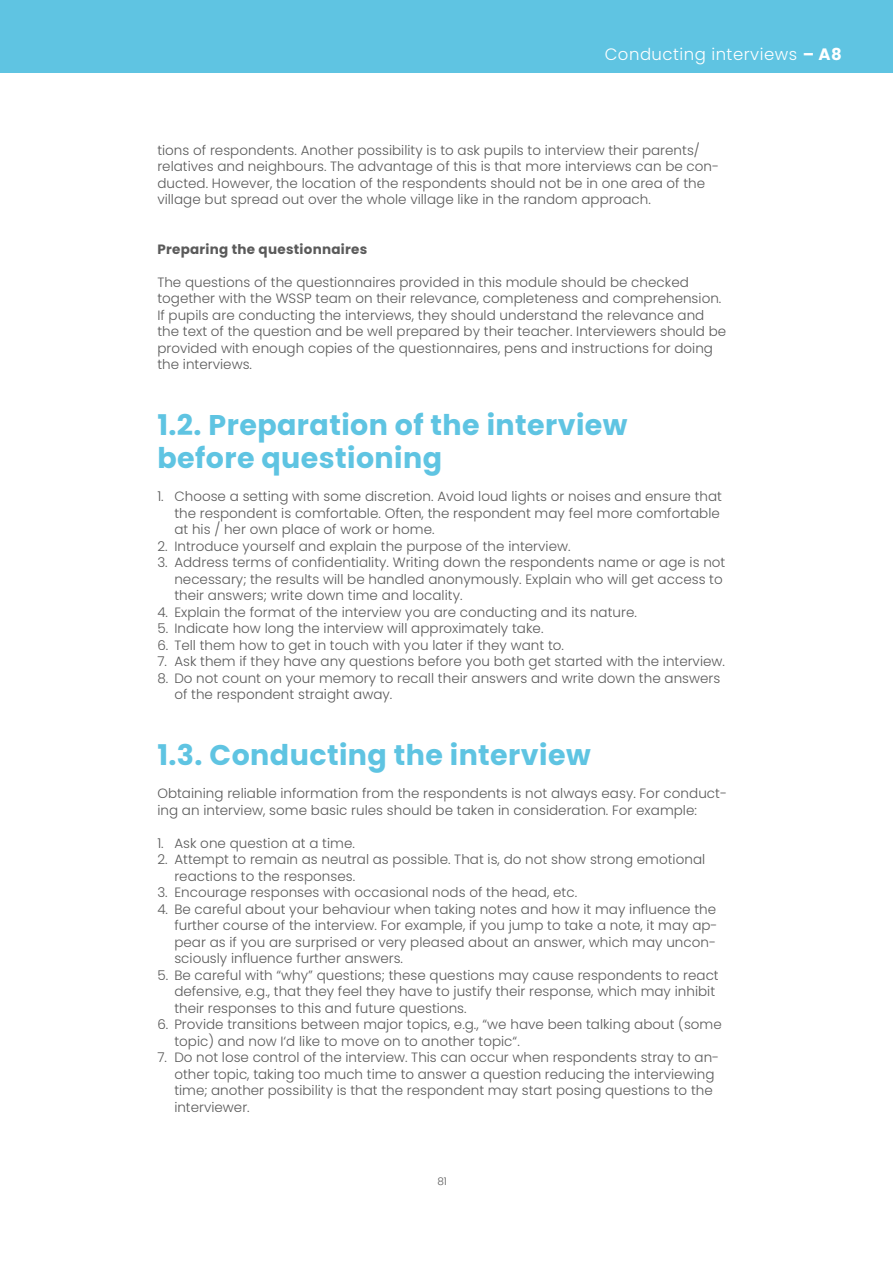
<style>
.page{position:relative;width:893px;height:1263px;background:#fff}
.page>*{position:absolute;margin:0;border:0;box-sizing:border-box;transform-origin:0 0}
.t1{font:700 28.5px/33px "Poppins";letter-spacing:.015em;color:#5fc4e2}
.t2{font:300 16.5px "Poppins";letter-spacing:.03em;color:#fff}
.t3{font:300 13.5px/16.5px "Poppins";color:#5a5a5a}
.t4{font:700 13.5px "Poppins";letter-spacing:.02em;color:#5a5a5a}
.t5{font:300 10.5px "Poppins";color:#5a5a5a}
.s1{font-weight:700}
</style>
<div class="page">
<div style="left:0;top:0;width:893px;height:72px;background:#5fc4e2"></div>
<p class="t2" style="left:605px;top:44px;width:239px">Conducting interviews <span class="s1">– A8</span></p>
<p class="t3" style="left:157px;top:142px;width:563px">tions of respondents. Another possibility is to ask pupils to interview their parents/ relatives and neighbours. The advantage of this is that more interviews can be con&shy;ducted. However, the location of the respondents should not be in one area of the village but spread out over the whole village like in the random approach.</p>
<p class="t4" style="left:157px;top:241px;width:211px">Preparing the questionnaires</p>
<p class="t3" style="left:157px;top:274px;width:570px">The questions of the questionnaires provided in this module should be checked together with the WSSP team on their relevance, completeness and comprehension.<br>If pupils are conducting the interviews, they should understand the relevance and the text of the question and be well prepared by their teacher. Interviewers should be provided with enough copies of the questionnaires, pens and instructions for doing the interviews.</p>
<h1 class="t1" style="left:157px;top:409px;width:472px">1.2. Preparation of the interview before questioning</h1>
<p class="t3" style="left:174px;top:488px;width:549px;text-indent:-17px">1. Choose a setting with some discretion. Avoid loud lights or noises and ensure that the respondent is comfortable. Often, the respondent may feel more comfortable at his / her own place of work or home.</p>
<p class="t3" style="left:157px;top:538px;width:415px">2. Introduce yourself and explain the purpose of the interview.</p>
<p class="t3" style="left:174px;top:554px;width:553px;text-indent:-17px">3. Address terms of confidentiality. Writing down the respondents name or age is not necessary; the results will be handled anonymously. Explain who will get access to their answers; write down time and locality.</p>
<p class="t3" style="left:157px;top:604px;width:481px">4. Explain the format of the interview you are conducting and its nature.</p>
<p class="t3" style="left:157px;top:620px;width:388px">5. Indicate how long the interview will approximately take.</p>
<p class="t3" style="left:157px;top:637px;width:408px">6. Tell them how to get in touch with you later if they want to.</p>
<p class="t3" style="left:157px;top:653px;width:569px">7. Ask them if they have any questions before you both get started with the interview.</p>
<p class="t3" style="left:174px;top:670px;width:548px;text-indent:-17px">8. Do not count on your memory to recall their answers and write down the answers of the respondent straight away.</p>
<h1 class="t1" style="left:157px;top:739px;width:435px">1.3. Conducting the interview</h1>
<p class="t3" style="left:157px;top:785px;width:571px">Obtaining reliable information from the respondents is not always easy. For conduct&shy;ing an interview, some basic rules should be taken in consideration. For example:</p>
<p class="t3" style="left:157px;top:835px;width:199px">1. Ask one question at a time.</p>
<p class="t3" style="left:174px;top:851px;width:532px;text-indent:-17px">2. Attempt to remain as neutral as possible. That is, do not show strong emotional reactions to the responses.</p>
<p class="t3" style="left:157px;top:884px;width:421px">3. Encourage responses with occasional nods of the head, etc.</p>
<p class="t3" style="left:174px;top:901px;width:545px;text-align:justify;text-indent:-17px">4. Be careful about your behaviour when taking notes and how it may influence the further course of the interview. For example, if you jump to take a note, it may ap&shy;pear as if you are surprised or very pleased about an answer, which may uncon&shy;sciously influence further answers.</p>
<p class="t3" style="left:174px;top:967px;width:546px;text-indent:-17px">5. Be careful with “why” questions; these questions may cause respondents to react defensive, e.g., that they feel they have to justify their response, which may inhibit their responses to this and future questions.</p>
<p class="t3" style="left:174px;top:1016px;width:549px;text-indent:-17px">6. Provide transitions between major topics, e.g., “we have been talking about (some topic) and now I‘d like to move on to another topic“.</p>
<p class="t3" style="left:174px;top:1049px;width:546px;text-indent:-17px">7. Do not lose control of the interview. This can occur when respondents stray to an&shy;other topic, taking too much time to answer a question reducing the interviewing time; another possibility is that the respondent may start posing questions to the interviewer.</p>
<p class="t5" style="left:437px;top:1175px;width:11px">81</p>
</div>
